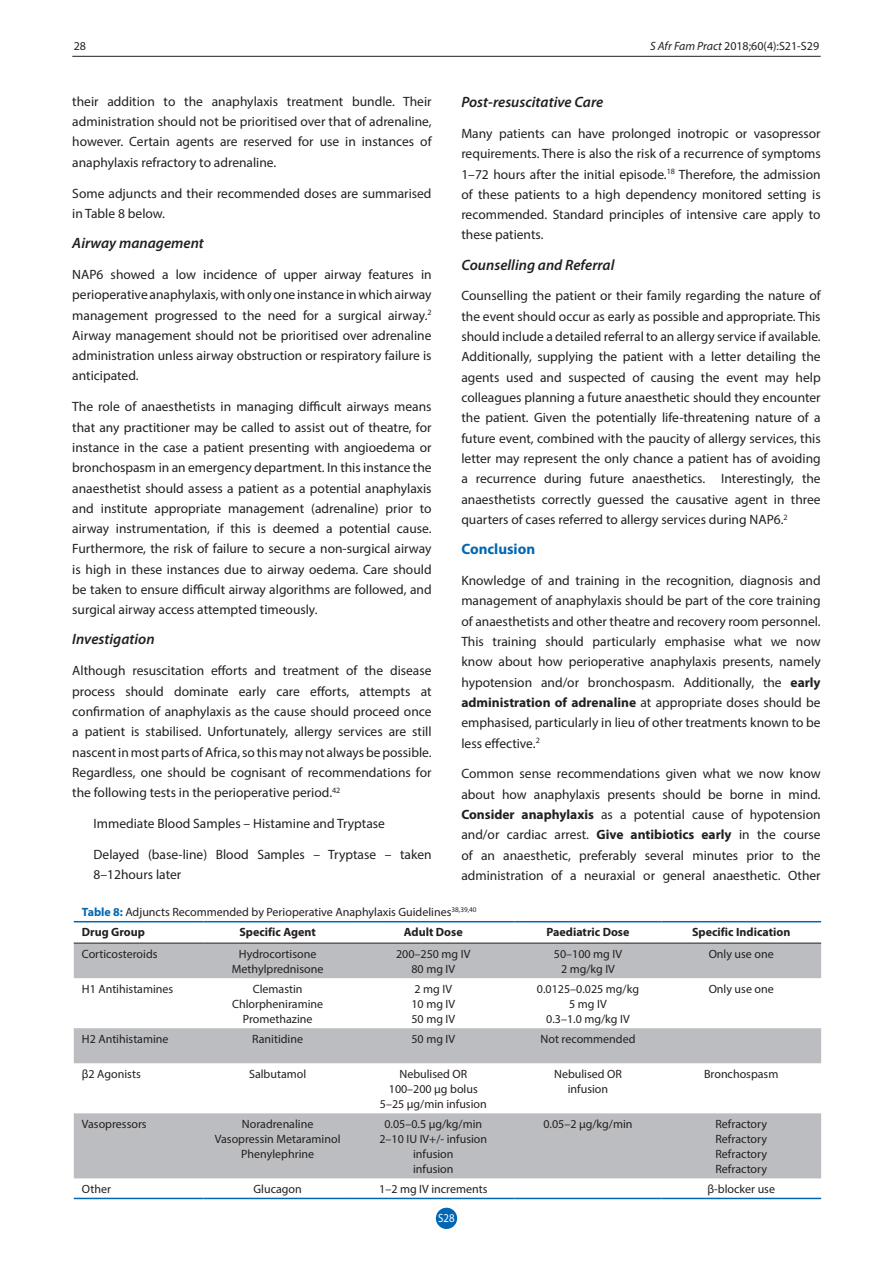
<style>
.page{position:relative;width:893px;height:1263px;background:#fff}
.page>*{position:absolute;margin:0;border:0;box-sizing:border-box;transform-origin:0 0}
.t1{font:italic 600 15px "Myriad Pro";color:#231f20}
.t2{font:700 15px "Myriad Pro";color:#0166b3}
.t3{font:13.5px/20.2px "Myriad Pro";color:#231f20;text-align:justify}
.t4{font:12px/15px "Myriad Pro";color:#231f20;text-align:center}
.t5{font:700 12px "Myriad Pro";color:#231f20}
.t6{font:12px "Myriad Pro";color:#fff;scale:.9 1}
.s1{font-style:italic}
.s2{font-weight:700}
.s3{font-weight:700;color:#0166b3}
</style>
<div class="page">
<hr style="left:72px;top:56px;width:749px;height:1px;background:#231f20">
<div style="left:436px;top:1208px;width:21px;height:21px;background:#0166b3;border-radius:50%"></div>
<svg style="left:74px;top:922px;width:747px;height:21px"></svg>
<svg style="left:74px;top:944px;width:747px;height:234px;fill:#bcbdc0"></svg>
<hr style="left:74px;top:921px;width:129px;height:1px;background:#0166b3">
<hr style="left:203px;top:921px;width:149px;height:1px;background:#0166b3">
<hr style="left:352px;top:921px;width:163px;height:1px;background:#0166b3">
<hr style="left:515px;top:921px;width:146px;height:1px;background:#0166b3">
<hr style="left:661px;top:921px;width:160px;height:1px;background:#0166b3">
<hr style="left:74px;top:943px;width:129px;height:1px;background:#231f20">
<hr style="left:203px;top:943px;width:149px;height:1px;background:#231f20">
<hr style="left:352px;top:943px;width:163px;height:1px;background:#231f20">
<hr style="left:515px;top:943px;width:146px;height:1px;background:#231f20">
<hr style="left:661px;top:943px;width:160px;height:1px;background:#231f20">
<hr style="left:74px;top:1198px;width:129px;height:1px;background:#0166b3">
<hr style="left:203px;top:1198px;width:149px;height:1px;background:#0166b3">
<hr style="left:352px;top:1198px;width:163px;height:1px;background:#0166b3">
<hr style="left:515px;top:1198px;width:146px;height:1px;background:#0166b3">
<hr style="left:661px;top:1198px;width:160px;height:1px;background:#0166b3">
<p class="t4" style="left:74px;top:38px;width:14px">28</p>
<p class="t4" style="left:650px;top:38px;width:171px"><span class="s1">S Afr Fam Pract</span> 2018;60(4):S21-S29</p>
<p class="t3" style="left:72px;top:91px;width:361px">their addition to the anaphylaxis treatment bundle. Their administration should not be prioritised over that of adrenaline, however. Certain agents are reserved for use in instances of anaphylaxis refractory to adrenaline.</p>
<p class="t3" style="left:72px;top:183px;width:361px">Some adjuncts and their recommended doses are summarised in Table 8 below.</p>
<p class="t1" style="left:72px;top:233px;width:133px">Airway management</p>
<p class="t3" style="left:72px;top:264px;width:361px">NAP6 showed a low incidence of upper airway features in perioperative anaphylaxis, with only one instance in which airway management progressed to the need for a surgical airway.<sup>2<br></sup>Airway management should not be prioritised over adrenaline administration unless airway obstruction or respiratory failure is anticipated.</p>
<p class="t3" style="left:72px;top:396px;width:361px">The role of anaesthetists in managing difficult airways means that any practitioner may be called to assist out of theatre, for instance in the case a patient presenting with angioedema or bronchospasm in an emergency department. In this instance the anaesthetist should assess a patient as a potential anaphylaxis and institute appropriate management (adrenaline) prior to airway instrumentation, if this is deemed a potential cause.<br>Furthermore, the risk of failure to secure a non-surgical airway is high in these instances due to airway oedema. Care should be taken to ensure difficult airway algorithms are followed, and surgical airway access attempted timeously.</p>
<p class="t1" style="left:72px;top:630px;width:84px">Investigation</p>
<p class="t3" style="left:72px;top:660px;width:361px">Although resuscitation efforts and treatment of the disease process should dominate early care efforts, attempts at confirmation of anaphylaxis as the cause should proceed once a patient is stabilised. Unfortunately, allergy services are still nascent in most parts of Africa, so this may not always be possible.<br>Regardless, one should be cognisant of recommendations for the following tests in the perioperative period.<sup>42</sup></p>
<p class="t3" style="left:94px;top:813px;width:293px">Immediate Blood Samples – Histamine and Tryptase</p>
<p class="t3" style="left:94px;top:844px;width:340px">Delayed (base-line) Blood Samples – Tryptase – taken<br>8–12hours later</p>
<p class="t1" style="left:461px;top:92px;width:144px">Post-resuscitative Care</p>
<p class="t3" style="left:461px;top:123px;width:361px">Many patients can have prolonged inotropic or vasopressor requirements. There is also the risk of a recurrence of symptoms 1–72 hours after the initial episode.<sup>18</sup> Therefore, the admission of these patients to a high dependency monitored setting is recommended. Standard principles of intensive care apply to these patients.</p>
<p class="t1" style="left:461px;top:255px;width:155px">Counselling and Referral</p>
<p class="t3" style="left:461px;top:286px;width:361px">Counselling the patient or their family regarding the nature of the event should occur as early as possible and appropriate. This should include a detailed referral to an allergy service if available.<br>Additionally, supplying the patient with a letter detailing the agents used and suspected of causing the event may help colleagues planning a future anaesthetic should they encounter the patient. Given the potentially life-threatening nature of a future event, combined with the paucity of allergy services, this letter may represent the only chance a patient has of avoiding a recurrence during future anaesthetics. Interestingly, the anaesthetists correctly guessed the causative agent in three quarters of cases referred to allergy services during NAP6.<sup>2</sup></p>
<p class="t2" style="left:461px;top:539px;width:75px">Conclusion</p>
<p class="t3" style="left:461px;top:570px;width:361px">Knowledge of and training in the recognition, diagnosis and management of anaphylaxis should be part of the core training of anaesthetists and other theatre and recovery room personnel.<br>This training should particularly emphasise what we now know about how perioperative anaphylaxis presents, namely hypotension and/or bronchospasm. Additionally, the <span class="s2">early administration of adrenaline</span> at appropriate doses should be emphasised, particularly in lieu of other treatments known to be less effective.<sup>2</sup></p>
<p class="t3" style="left:461px;top:764px;width:361px">Common sense recommendations given what we now know about how anaphylaxis presents should be borne in mind.<br><span class="s2">Consider anaphylaxis</span> as a potential cause of hypotension and/or cardiac arrest. <span class="s2">Give antibiotics early</span> in the course of an anaesthetic, preferably several minutes prior to the administration of a neuraxial or general anaesthetic. Other</p>
<p class="t4" style="left:82px;top:902px;width:396px;line-height:20.2px;text-align:left"><span class="s3">Table 8:</span> Adjuncts Recommended by Perioperative Anaphylaxis Guidelines<sup>38,39,40<br></sup><span class="s2">Drug Group</span></p>
<p class="t5" style="left:239px;top:924px;width:78px">Specific Agent</p>
<p class="t5" style="left:404px;top:924px;width:60px">Adult Dose</p>
<p class="t5" style="left:546px;top:924px;width:85px">Paediatric Dose</p>
<p class="t5" style="left:692px;top:924px;width:100px">Specific Indication</p>
<p class="t4" style="left:82px;top:946px;width:77px">Corticosteroids</p>
<p class="t4" style="left:232px;top:946px;width:93px">Hydrocortisone<br>Methylprednisone</p>
<p class="t4" style="left:396px;top:946px;width:76px">200–250 mg IV<br>80 mg IV</p>
<p class="t4" style="left:554px;top:946px;width:70px">50–100 mg IV<br>2 mg/kg IV</p>
<p class="t4" style="left:709px;top:946px;width:67px">Only use one</p>
<p class="t4" style="left:82px;top:981px;width:93px">H1 Antihistamines</p>
<p class="t4" style="left:232px;top:981px;width:93px">Clemastin<br>Chlorpheniramine<br>Promethazine</p>
<p class="t4" style="left:411px;top:981px;width:45px;text-align:left">2 mg IV<br>10 mg IV<br>50 mg IV</p>
<p class="t4" style="left:537px;top:981px;width:104px">0.0125–0.025 mg/kg<br>5 mg IV<br>0.3–1.0 mg/kg IV</p>
<p class="t4" style="left:709px;top:981px;width:67px">Only use one</p>
<p class="t4" style="left:82px;top:1031px;width:88px">H2 Antihistamine</p>
<p class="t4" style="left:252px;top:1031px;width:52px">Ranitidine</p>
<p class="t4" style="left:411px;top:1031px;width:45px">50 mg IV</p>
<p class="t4" style="left:540px;top:1031px;width:96px">Not recommended</p>
<p class="t4" style="left:82px;top:1066px;width:60px">β2 Agonists</p>
<p class="t4" style="left:249px;top:1066px;width:59px">Salbutamol</p>
<p class="t4" style="left:380px;top:1066px;width:108px">Nebulised OR<br>100–200 μg bolus<br>5–25 μg/min infusion</p>
<p class="t4" style="left:554px;top:1066px;width:69px">Nebulised OR infusion</p>
<p class="t4" style="left:704px;top:1066px;width:76px">Bronchospasm</p>
<p class="t4" style="left:82px;top:1116px;width:66px">Vasopressors</p>
<p class="t4" style="left:215px;top:1116px;width:127px">Noradrenaline<br>Vasopressin Metaraminol<br>Phenylephrine</p>
<p class="t4" style="left:379px;top:1116px;width:109px">0.05–0.5 μg/kg/min<br>2–10 IU IV+/- infusion infusion<br>infusion</p>
<p class="t4" style="left:543px;top:1116px;width:91px">0.05–2 μg/kg/min</p>
<p class="t4" style="left:715px;top:1116px;width:53px;text-align:justify">Refractory Refractory Refractory Refractory</p>
<p class="t4" style="left:82px;top:1181px;width:31px">Other</p>
<p class="t4" style="left:254px;top:1181px;width:50px">Glucagon</p>
<p class="t4" style="left:379px;top:1181px;width:110px">1–2 mg IV increments</p>
<p class="t4" style="left:707px;top:1181px;width:69px">β-blocker use</p>
<p class="t6" style="left:438px;top:1211px;width:20px">S28</p>
</div>
